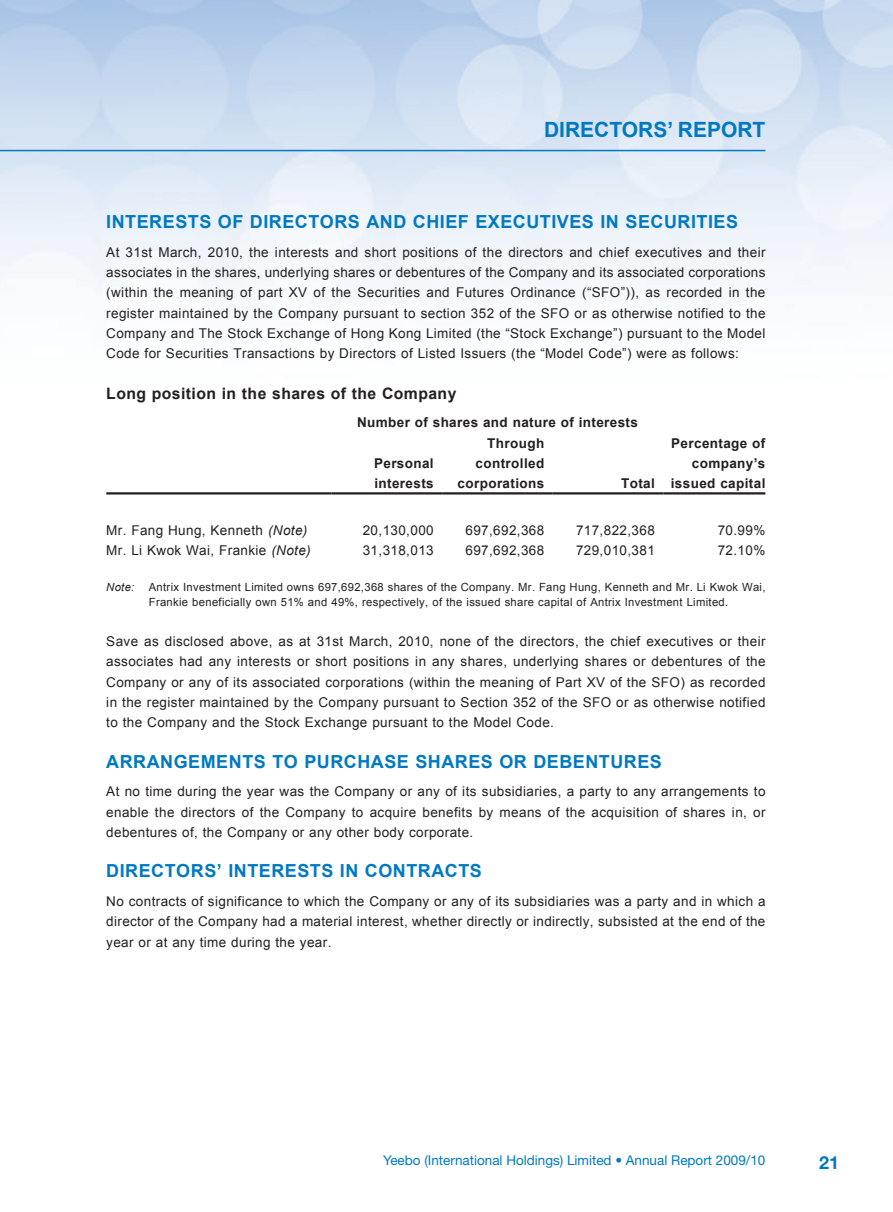
<style>
.page{position:relative;width:893px;height:1212px;background:#fff}
.page>*{position:absolute;margin:0;border:0;box-sizing:border-box;transform-origin:0 0}
.t1{font:700 21px "Arial";color:#0079c2}
.t2{font:700 18px "Arial";letter-spacing:.03em;color:#0079c2}
.t3{font:700 18px "Helvetica Neue LT Std";color:#0079c2}
.t4{font:700 15.75px "Arial";letter-spacing:.03em;color:#231f20}
.t5{font:13.5px/20.2px "Arial";letter-spacing:.03em;color:#231f20;text-align:justify}
.t6{font:700 13.5px/20.2px "Arial";letter-spacing:.03em;color:#231f20;text-align:right}
.t7{font:13.5px "Helvetica Neue LT Std";color:#0079c2}
.t8{font:11.25px/15px "Arial";letter-spacing:.03em;color:#231f20}
.t9{font:italic 11.25px "Arial";color:#231f20}
.s1{font-style:italic}
</style>
<div class="page">
<hr style="left:0;top:150px;width:765px;height:1px;background:#0079c2">
<hr style="left:106px;top:492px;width:226px;height:2px;background:#231f20">
<hr style="left:332px;top:492px;width:110px;height:2px;background:#231f20">
<hr style="left:442px;top:492px;width:111px;height:2px;background:#231f20">
<hr style="left:553px;top:492px;width:110px;height:2px;background:#231f20">
<hr style="left:663px;top:492px;width:102px;height:2px;background:#231f20">
<h1 class="t1" style="left:544px;top:116px;width:223px">DIRECTORS’ REPORT</h1>
<h2 class="t2" style="left:106px;top:210px;width:633px">INTERESTS OF DIRECTORS AND CHIEF EXECUTIVES IN SECURITIES</h2>
<p class="t5" style="left:106px;top:242px;width:661px">At 31st March, 2010, the interests and short positions of the directors and chief executives and their associates in the shares, underlying shares or debentures of the Company and its associated corporations (within the meaning of part XV of the Securities and Futures Ordinance (“SFO”)), as recorded in the register maintained by the Company pursuant to section 352 of the SFO or as otherwise notified to the Company and The Stock Exchange of Hong Kong Limited (the “Stock Exchange”) pursuant to the Model Code for Securities Transactions by Directors of Listed Issuers (the “Model Code”) were as follows:</p>
<p class="t4" style="left:106px;top:383px;width:352px">Long position in the shares of the Company</p>
<p class="t6" style="left:357px;top:413px;width:282px">Number of shares and nature of interests</p>
<p class="t6" style="left:374px;top:453px;width:61px;text-align:left">Personal interests</p>
<p class="t6" style="left:671px;top:433px;width:96px">Percentage of company’s issued capital</p>
<p class="t6" style="left:458px;top:433px;width:88px">Through controlled corporations</p>
<p class="t6" style="left:621px;top:474px;width:35px">Total</p>
<p class="t5" style="left:106px;top:520px;width:203px">Mr. Fang Hung, Kenneth <span class="s1">(Note)</span></p>
<p class="t5" style="left:363px;top:520px;width:72px">20,130,000</p>
<p class="t5" style="left:465px;top:520px;width:80px">697,692,368</p>
<p class="t5" style="left:576px;top:520px;width:80px">717,822,368</p>
<p class="t5" style="left:718px;top:520px;width:49px">70.99%</p>
<p class="t5" style="left:106px;top:540px;width:206px">Mr. Li Kwok Wai, Frankie <span class="s1">(Note)</span></p>
<p class="t5" style="left:363px;top:540px;width:72px">31,318,013</p>
<p class="t5" style="left:465px;top:540px;width:80px">697,692,368</p>
<p class="t5" style="left:576px;top:540px;width:80px">729,010,381</p>
<p class="t5" style="left:718px;top:540px;width:49px">72.10%</p>
<p class="t9" style="left:106px;top:579px;width:30px">Note:</p>
<p class="t8" style="left:149px;top:579px;width:618px">Antrix Investment Limited owns 697,692,368 shares of the Company. Mr. Fang Hung, Kenneth and Mr. Li Kwok Wai,<br>Frankie beneficially own 51% and 49%, respectively, of the issued share capital of Antrix Investment Limited.</p>
<p class="t5" style="left:106px;top:631px;width:661px">Save as disclosed above, as at 31st March, 2010, none of the directors, the chief executives or their associates had any interests or short positions in any shares, underlying shares or debentures of the Company or any of its associated corporations (within the meaning of Part XV of the SFO) as recorded in the register maintained by the Company pursuant to Section 352 of the SFO or as otherwise notified to the Company and the Stock Exchange pursuant to the Model Code.</p>
<h2 class="t2" style="left:106px;top:749px;width:557px">ARRANGEMENTS TO PURCHASE SHARES OR DEBENTURES</h2>
<p class="t5" style="left:106px;top:781px;width:661px">At no time during the year was the Company or any of its subsidiaries, a party to any arrangements to enable the directors of the Company to acquire benefits by means of the acquisition of shares in, or debentures of, the Company or any other body corporate.</p>
<h2 class="t2" style="left:106px;top:859px;width:377px">DIRECTORS’ INTERESTS IN CONTRACTS</h2>
<p class="t5" style="left:106px;top:891px;width:661px">No contracts of significance to which the Company or any of its subsidiaries was a party and in which a director of the Company had a material interest, whether directly or indirectly, subsisted at the end of the year or at any time during the year.</p>
<p class="t7" style="left:383px;top:1152px;width:384px">Yeebo (International Holdings) Limited • Annual Report 2009/10</p>
<h2 class="t3" style="left:819px;top:1151px;width:22px">21</h2>
</div>
